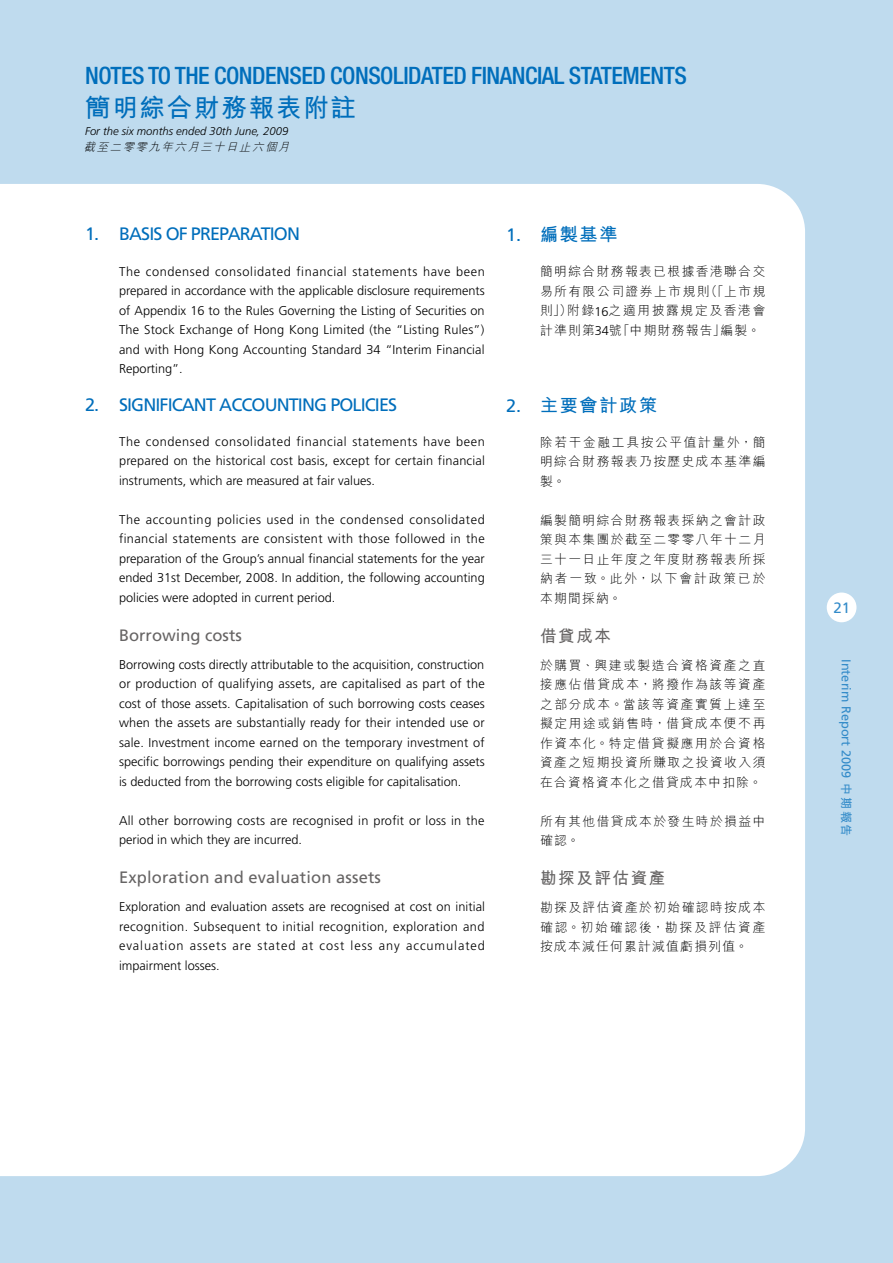
<style>
.page{position:relative;width:893px;height:1263px;background:#bfdbee}
.page>*{position:absolute;margin:0;border:0;box-sizing:border-box;transform-origin:0 0}
.t1{font:700 25.5px "M Hei HK";letter-spacing:.07em;color:#006ebb}
.t2{font:500 condensed 24px "Helvetica Neue LT Std";letter-spacing:-.02em;color:#006ebb}
.t3{font:18px "Frutiger LT Std";letter-spacing:-.05em;color:#006ebb}
.t4{font:700 18px "M Hei HK";letter-spacing:.1em;color:#006ebb}
.t5{font:16.5px "Frutiger LT Std";letter-spacing:.01em;color:#666464}
.t6{font:700 16.5px "M Hei HK";letter-spacing:.1em;color:#666464}
.t7{font:15px "Frutiger LT Std";color:#338bc9}
.t8{font:300 12.75px/19.5px "Frutiger LT Std";color:#000;text-align:justify}
.t9{font:300 12.75px/19.5px "M Hei HK";letter-spacing:.11em;color:#000;text-align:justify}
.t10{font:300 12.75px/19.5px "Frutiger LT Std";letter-spacing:.02em;color:#000}
.t11{font:12.75px "Frutiger LT Std";color:#338bc9}
.t12{font:italic 300 11.25px "Frutiger LT Std";color:#000}
.t13{font:italic 300 11.25px "M Hei HK";color:#000}
.s1{font-family:"Frutiger LT Std";font-weight:400}
.s2{font-family:"Frutiger LT Std"}
.s3{font-family:"M Hei HK";font-weight:700;font-size:12px}
</style>
<div class="page">
<div style="left:0;top:184px;width:805px;height:992px;background:#fff"></div>
<div style="left:827px;top:592px;width:29px;height:30px;background:#fff;border-radius:50%"></div>
<h2 class="t2" style="left:85px;top:61px;width:603px">NOTES TO THE CONDENSED CONSOLIDATED FINANCIAL STATEMENTS</h2>
<h1 class="t1" style="left:85px;top:89px;width:273px">簡明綜合財務報表附註</h1>
<p class="t12" style="left:85px;top:125px;width:205px">For the six months ended 30th June, 2009</p>
<p class="t13" style="left:84px;top:139px;width:211px">截至二零零九年六月三十日止六個月</p>
<h3 class="t3" style="left:85px;top:223px;width:216px">1. BASIS OF PREPARATION</h3>
<p class="t8" style="left:119px;top:262px;width:367px">The condensed consolidated financial statements have been prepared in accordance with the applicable disclosure requirements of Appendix 16 to the Rules Governing the Listing of Securities on The Stock Exchange of Hong Kong Limited (the “Listing Rules”) and with Hong Kong Accounting Standard 34 “Interim Financial Reporting”.</p>
<h3 class="t3" style="left:85px;top:394px;width:314px">2. SIGNIFICANT ACCOUNTING POLICIES</h3>
<p class="t8" style="left:119px;top:432px;width:367px">The condensed consolidated financial statements have been prepared on the historical cost basis, except for certain financial instruments, which are measured at fair values.</p>
<p class="t8" style="left:119px;top:510px;width:367px">The accounting policies used in the condensed consolidated financial statements are consistent with those followed in the preparation of the Group’s annual financial statements for the year ended 31st December, 2008. In addition, the following accounting policies were adopted in current period.</p>
<p class="t5" style="left:119px;top:625px;width:124px">Borrowing costs</p>
<p class="t8" style="left:119px;top:655px;width:367px">Borrowing costs directly attributable to the acquisition, construction or production of qualifying assets, are capitalised as part of the cost of those assets. Capitalisation of such borrowing costs ceases when the assets are substantially ready for their intended use or sale. Investment income earned on the temporary investment of specific borrowings pending their expenditure on qualifying assets is deducted from the borrowing costs eligible for capitalisation.</p>
<p class="t10" style="left:119px;top:811px;width:367px">All other borrowing costs are recognised in profit or loss in the period in which they are incurred.</p>
<p class="t5" style="left:119px;top:868px;width:263px">Exploration and evaluation assets</p>
<p class="t8" style="left:119px;top:897px;width:367px">Exploration and evaluation assets are recognised at cost on initial recognition. Subsequent to initial recognition, exploration and evaluation assets are stated at cost less any accumulated impairment losses.</p>
<h3 class="t4" style="left:506px;top:222px;width:113px"><span class="s1">1.</span> 編製基準</h3>
<p class="t9" style="left:540px;top:262px;width:227px">簡明綜合財務報表已根據香港聯合交易所有限公司證券上市規則（「上市規則」）附錄<span class="s2">16</span>之適用披露規定及香港會計準則第<span class="s2">34</span>號「中期財務報告」編製。</p>
<h3 class="t4" style="left:506px;top:392px;width:153px"><span class="s1">2.</span> 主要會計政策</h3>
<p class="t9" style="left:540px;top:432px;width:227px">除若干金融工具按公平值計量外，簡明綜合財務報表乃按歷史成本基準編製。</p>
<p class="t9" style="left:540px;top:510px;width:227px">編製簡明綜合財務報表採納之會計政策與本集團於截至二零零八年十二月三十一日止年度之年度財務報表所採納者一致。此外，以下會計政策已於本期間採納。</p>
<p class="t6" style="left:540px;top:624px;width:72px">借貸成本</p>
<p class="t9" style="left:540px;top:655px;width:227px">於購買、興建或製造合資格資產之直接應佔借貸成本，將撥作為該等資產之部分成本。當該等資產實質上達至擬定用途或銷售時，借貸成本便不再作資本化。特定借貸擬應用於合資格資產之短期投資所賺取之投資收入須在合資格資本化之借貸成本中扣除。</p>
<p class="t9" style="left:540px;top:811px;width:227px">所有其他借貸成本於發生時於損益中確認。</p>
<p class="t6" style="left:540px;top:866px;width:127px">勘探及評估資產</p>
<p class="t9" style="left:540px;top:897px;width:227px">勘探及評估資產於初始確認時按成本確認。初始確認後，勘探及評估資產按成本減任何累計減值虧損列值。</p>
<p class="t7" style="left:834px;top:599px;width:18px">21</p>
<p class="t11" style="left:854px;top:659px;width:179px;rotate:90deg">Interim Report 2009 <span class="s3">中期報告</span></p>
</div>
